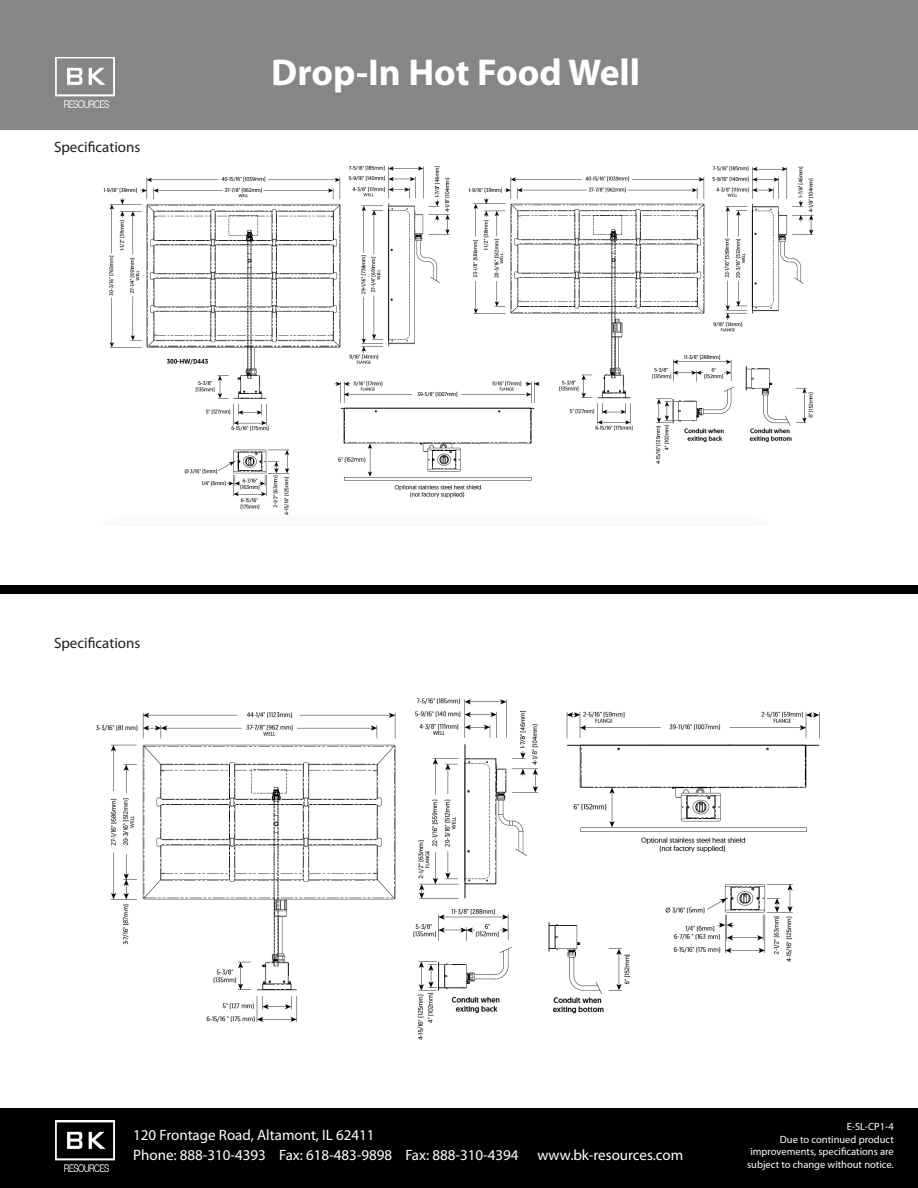
<style>
.page{position:relative;width:918px;height:1188px;background:#fff}
.page>*{position:absolute;margin:0;border:0;box-sizing:border-box;transform-origin:0 0}
.t1{font:700 37.5px "Myriad Pro";color:#fff}
.t2{font:15px/19.2px "Myriad Pro";color:#fff}
.t3{font:15px "Myriad Pro";color:#231f20}
.t4{font:10.5px/12.6px "Myriad Pro";color:#fff;text-align:right}
</style>
<div class="page">
<div style="left:0;top:1109px;width:918px;height:79px;background:#000"></div>
<div style="left:0;top:0;width:918px;height:130px;background:#858688"></div>
<img style="left:55px;top:1121px;width:59px;height:50px">
<img style="left:55px;top:57px;width:59px;height:50px">
<div style="left:0;top:586px;width:918px;height:8px;background:#000"></div>
<img style="left:103px;top:165px;width:711px;height:350px">
<div style="left:517px;top:321px;width:65px;height:17px;background:#fff"></div>
<img style="left:95px;top:698px;width:725px;height:342px">
<div style="left:312px;top:918px;width:65px;height:17px;background:#fff"></div>
<p class="t3" style="left:54px;top:138px;width:88px">Specifications</p>
<h1 class="t1" style="left:271px;top:48px;width:370px">Drop-In Hot Food Well</h1>
<p class="t3" style="left:54px;top:634px;width:88px">Specifications</p>
<p class="t2" style="left:133px;top:1125px;width:387px">120 Frontage Road, Altamont, IL 62411<br>Phone: 888-310-4393 Fax: 618-483-9898 Fax: 888-310-4394</p>
<p class="t2" style="left:537px;top:1145px;width:147px">www.bk-resources.com</p>
<p class="t4" style="left:747px;top:1120px;width:148px">E-SL-CP1-4<br>Due to continued product improvements, specifications are subject to change without notice.</p>
</div>
